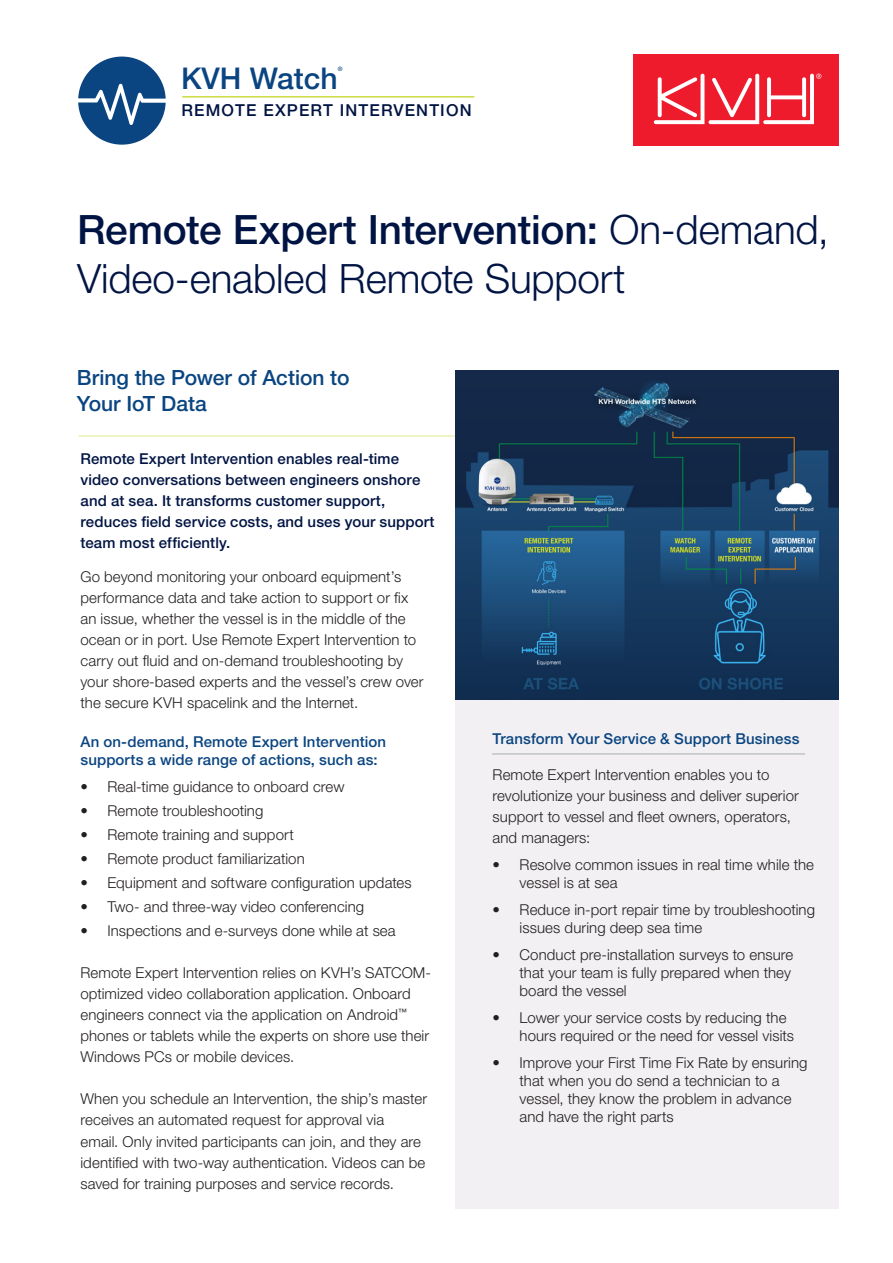
<style>
.page{position:relative;width:893px;height:1263px;background:#fff}
.page>*{position:absolute;margin:0;border:0;box-sizing:border-box;transform-origin:0 0}
.Main_Title{font:300 40.5px/48.6px "Helvetica Neue LT";letter-spacing:-.005em;color:#001443}
.Main_Title-2{font:500 30px "Helvetica Neue LT";color:#0a4581}
.Main_Title-3{font:500 21px/25.2px "Helvetica Neue LT";letter-spacing:-.005em;color:#0a4581}
.Main_Title-4{font:500 16.5px "Helvetica Neue LT";letter-spacing:.07em;color:#001443}
.t1{font:300 15px/21px "Helvetica Neue LT";letter-spacing:.005em;color:#231f20}
.t2{font:500 15px/21px "Helvetica Neue LT";letter-spacing:.005em;color:#001443}
.t3{font:500 15px/18px "Helvetica Neue LT";letter-spacing:.005em;color:#0a4581}
.Main_Title-5{font:500 6px "Helvetica Neue LT";color:#0a4581}
.s1{font-weight:500}
</style>
<div class="page">
<div style="left:455px;top:701px;width:384px;height:508px;background:#f2f0f2"></div>
<div style="left:634px;top:54px;width:205px;height:92px;background:#ee1b2d"></div>
<svg style="left:654px;top:74px;width:167px;height:50px"></svg>
<svg style="left:78px;top:57px;width:88px;height:88px"></svg>
<hr style="left:182px;top:96px;width:292px;height:2px;background:#cbdc45">
<hr style="left:78px;top:435px;width:378px;height:2px;background:#cbdc45">
<hr style="left:492px;top:753px;width:313px;height:2px;background:#737c82">
<img style="left:455px;top:370px;width:384px;height:330px">
<p class="Main_Title-2" style="left:181px;top:61px;width:158px">KVH Watch</p>
<p class="Main_Title-5" style="left:338px;top:66px;width:6px">®</p>
<p class="Main_Title-4" style="left:181px;top:101px;width:292px">REMOTE EXPERT INTERVENTION</p>
<p class="Main_Title" style="left:77px;top:205px;width:753px"><span class="s1">Remote Expert Intervention:</span> On-demand,<br>Video-enabled Remote Support</p>
<p class="Main_Title-3" style="left:77px;top:365px;width:274px">Bring the Power of Action to<br>Your IoT Data</p>
<p class="t2" style="left:80px;top:448px;width:356px">Remote Expert Intervention enables real-time video conversations between engineers onshore and at sea. It transforms customer support, reduces field service costs, and uses your support team most efficiently.</p>
<p class="t1" style="left:80px;top:566px;width:345px">Go beyond monitoring your onboard equipment’s performance data and take action to support or fix an issue, whether the vessel is in the middle of the ocean or in port. Use Remote Expert Intervention to carry out fluid and on-demand troubleshooting by your shore-based experts and the vessel’s crew over the secure KVH spacelink and the Internet.</p>
<p class="t3" style="left:80px;top:733px;width:307px">An on-demand, Remote Expert Intervention supports a wide range of actions, such as:</p>
<p class="t1" style="left:80px;top:776px;width:266px">• Real-time guidance to onboard crew</p>
<p class="t1" style="left:80px;top:800px;width:184px">• Remote troubleshooting</p>
<p class="t1" style="left:80px;top:824px;width:215px">• Remote training and support</p>
<p class="t1" style="left:80px;top:848px;width:226px">• Remote product familiarization</p>
<p class="t1" style="left:80px;top:872px;width:333px">• Equipment and software configuration updates</p>
<p class="t1" style="left:80px;top:896px;width:285px">• Two- and three-way video conferencing</p>
<p class="t1" style="left:80px;top:920px;width:317px">• Inspections and e-surveys done while at sea</p>
<p class="t1" style="left:80px;top:962px;width:352px">Remote Expert Intervention relies on KVH’s SATCOM&shy;optimized video collaboration application. Onboard engineers connect via the application on Android<sup>™ </sup>phones or tablets while the experts on shore use their Windows PCs or mobile devices.</p>
<p class="t1" style="left:80px;top:1088px;width:348px">When you schedule an Intervention, the ship’s master receives an automated request for approval via<br>email. Only invited participants can join, and they are identified with two-way authentication. Videos can be saved for training purposes and service records.</p>
<p class="t3" style="left:493px;top:730px;width:308px">Transform Your Service &amp; Support Business</p>
<p class="t1" style="left:493px;top:764px;width:308px">Remote Expert Intervention enables you to revolutionize your business and deliver superior support to vessel and fleet owners, operators, and managers:</p>
<p class="t1" style="left:520px;top:856px;width:296px;line-height:18px;text-indent:-27px">• Resolve common issues in real time while the vessel is at sea</p>
<p class="t1" style="left:520px;top:901px;width:297px;line-height:18px;text-indent:-27px">• Reduce in-port repair time by troubleshooting issues during deep sea time</p>
<p class="t1" style="left:520px;top:946px;width:275px;line-height:18px;text-indent:-27px">• Conduct pre-installation surveys to ensure that your team is fully prepared when they board the vessel</p>
<p class="t1" style="left:520px;top:1009px;width:276px;line-height:18px;text-indent:-27px">• Lower your service costs by reducing the hours required or the need for vessel visits</p>
<p class="t1" style="left:520px;top:1054px;width:289px;line-height:18px;text-indent:-27px">• Improve your First Time Fix Rate by ensuring that when you do send a technician to a vessel, they know the problem in advance and have the right parts</p>
</div>
